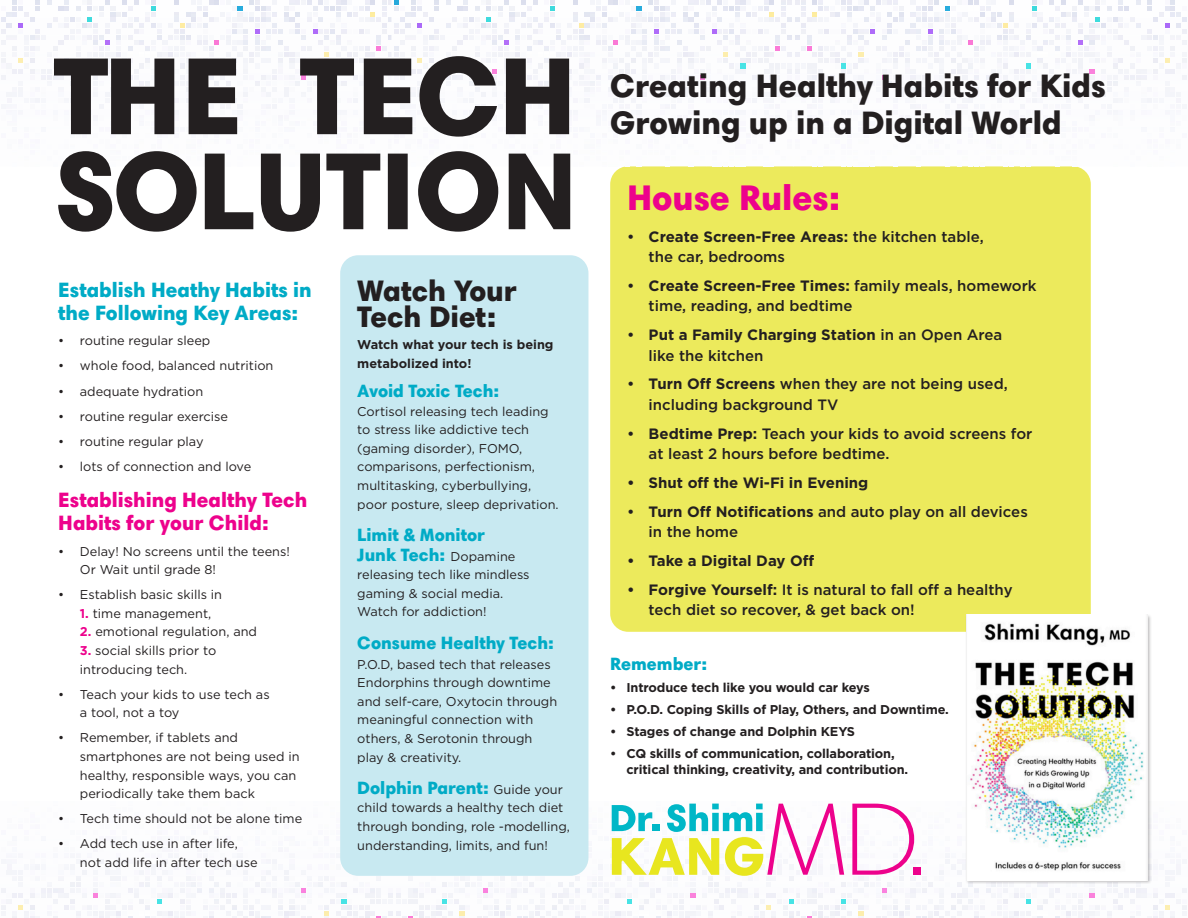
<style>
.page{position:relative;width:1188px;height:918px;background:#fff}
.page>*{position:absolute;margin:0;border:0;box-sizing:border-box;transform-origin:0 0}
.t1{font:900 36px "Harmonia Sans Std";color:#ed028c}
.t2{font:900 32.85px/36.3px "Harmonia Sans Std";color:#231f20}
.t3{font:900 30px "Harmonia Sans Std";color:#231f20}
.t4{font:900 21px "Harmonia Sans Std";color:#00abc6}
.t5{font:900 21px "Harmonia Sans Std";color:#ed028c}
.t6{font:900 18px/19.8px "Harmonia Sans Std";color:#00abc6}
.t7{font:500 15px/20.2px "Gotham";color:#231f20}
.t8{font:700 15px "Gotham";color:#231f20}
.t9{font:12.75px/18.6px "Gotham";color:#231f20}
.t10{font:700 12.75px/18.6px "Gotham";letter-spacing:-.01em;color:#231f20}
.s1{font-weight:700;color:#ed028c}
.s2{font-family:"Gotham";font-weight:400;font-size:12.75px;color:#231f20}
.s3{font-weight:700}
</style>
<div class="page">
<div style="left:340px;top:255px;width:248px;height:621px;background:#c8e9f1;border-radius:18px"></div>
<div style="left:610px;top:166px;width:481px;height:466px;background:#ecea5c;border-radius:18px"></div>
<svg style="left:1px;top:0;width:1185px;height:232px"></svg>
<svg style="left:1px;top:801px;width:1185px;height:117px"></svg>
<div style="left:914px;top:867px;width:7px;height:8px;background:#ed028c"></div>
<div style="left:965px;top:614px;width:186px;height:270px;background:#231f20;opacity:.3"></div>
<img style="left:967px;top:615px;width:180px;height:265px">
<p class="t4" style="left:58px;top:276px;width:255px">Establish Heathy Habits in</p>
<p class="t4" style="left:58px;top:300px;width:242px">the Following Key Areas:</p>
<p class="t9" style="left:58px;top:331px;width:154px">• routine regular sleep</p>
<p class="t9" style="left:58px;top:356px;width:217px">• whole food, balanced nutrition</p>
<p class="t9" style="left:58px;top:381px;width:147px">• adequate hydration</p>
<p class="t9" style="left:58px;top:407px;width:171px">• routine regular exercise</p>
<p class="t9" style="left:58px;top:432px;width:147px">• routine regular play</p>
<p class="t9" style="left:58px;top:457px;width:194px">• lots of connection and love</p>
<p class="t5" style="left:58px;top:487px;width:251px">Establishing Healthy Tech</p>
<p class="t5" style="left:58px;top:510px;width:212px">Habits for your Child:</p>
<p class="t9" style="left:80px;top:541px;width:212px;text-indent:-22px">• Delay! No screens until the teens!<br>Or Wait until grade 8!</p>
<p class="t9" style="left:58px;top:585px;width:165px">• Establish basic skills in</p>
<p class="t9" style="left:80px;top:604px;width:133px"><span class="s1">1.</span> time management,</p>
<p class="t9" style="left:80px;top:622px;width:179px"><span class="s1">2.</span> emotional regulation, and</p>
<p class="t9" style="left:80px;top:641px;width:138px"><span class="s1">3.</span> social skills prior to introducing tech.</p>
<p class="t9" style="left:80px;top:685px;width:191px;text-indent:-22px">• Teach your kids to use tech as a tool, not a toy</p>
<p class="t9" style="left:80px;top:728px;width:221px;text-indent:-22px">• Remember, if tablets and smartphones are not being used in healthy, responsible ways, you can periodically take them back</p>
<p class="t9" style="left:58px;top:809px;width:245px">• Tech time should not be alone time</p>
<p class="t9" style="left:80px;top:834px;width:179px;text-indent:-22px">• Add tech use in after life, not add life in after tech use</p>
<p class="t3" style="left:357px;top:271px;width:161px">Watch Your</p>
<p class="t3" style="left:357px;top:298px;width:141px">Tech Diet:</p>
<p class="t10" style="left:357px;top:335px;width:198px">Watch what your tech is being metabolized into!</p>
<p class="t6" style="left:357px;top:381px;width:144px">Avoid Toxic Tech:</p>
<p class="t9" style="left:357px;top:402px;width:203px">Cortisol releasing tech leading to stress like addictive tech (gaming disorder), FOMO, comparisons, perfectionism, multitasking, cyberbullying, poor posture, sleep deprivation.</p>
<p class="t6" style="left:357px;top:524px;width:160px">Limit &amp; Monitor<br>Junk Tech: <span class="s2">Dopamine</span></p>
<p class="t9" style="left:357px;top:565px;width:174px">releasing tech like mindless gaming &amp; social media.<br>Watch for addiction!</p>
<p class="t6" style="left:357px;top:632px;width:198px">Consume Healthy Tech:</p>
<p class="t9" style="left:357px;top:654px;width:201px">P.O.D, based tech that releases<br>Endorphins through downtime and self-care, Oxytocin through meaningful connection with others, &amp; Serotonin through play &amp; creativity.</p>
<p class="t6" style="left:357px;top:777px;width:207px">Dolphin Parent: <span class="s2">Guide your</span></p>
<p class="t9" style="left:357px;top:798px;width:214px">child towards a healthy tech diet through bonding, role -modelling, understanding, limits, and fun!</p>
<p class="t2" style="left:610px;top:67px;width:497px">Creating Healthy Habits for Kids<br>Growing up in a Digital World</p>
<p class="t1" style="left:627px;top:175px;width:215px">House Rules:</p>
<p class="t7" style="left:649px;top:226px;width:337px;text-indent:-22px">• <span class="s3">Create Screen-Free Areas:</span> the kitchen table, the car, bedrooms</p>
<p class="t7" style="left:649px;top:276px;width:390px;text-indent:-22px">• <span class="s3">Create Screen-Free Times:</span> family meals, homework time, reading, and bedtime</p>
<p class="t7" style="left:649px;top:325px;width:355px;text-indent:-22px">• <span class="s3">Put a Family Charging Station</span> in an Open Area like the kitchen</p>
<p class="t7" style="left:649px;top:374px;width:361px;text-indent:-22px">• <span class="s3">Turn Off Screens</span> when they are not being used, including background TV</p>
<p class="t7" style="left:649px;top:423px;width:385px;text-indent:-22px">• <span class="s3">Bedtime Prep:</span> Teach your kids to avoid screens for at least 2 hours before bedtime.</p>
<p class="t8" style="left:627px;top:472px;width:243px">• Shut off the Wi-Fi in Evening</p>
<p class="t7" style="left:649px;top:501px;width:381px;text-indent:-22px">• <span class="s3">Turn Off Notifications</span> and auto play on all devices in the home</p>
<p class="t8" style="left:627px;top:551px;width:189px">• Take a Digital Day Off</p>
<p class="t7" style="left:649px;top:579px;width:365px;text-indent:-22px"><span class="s3">• Forgive Yourself:</span> It is natural to fall off a healthy tech diet so recover, &amp; get back on!</p>
<p class="t6" style="left:610px;top:653px;width:99px">Remember:</p>
<p class="t10" style="left:610px;top:678px;width:261px">• Introduce tech like you would car keys</p>
<p class="t10" style="left:610px;top:700px;width:340px">• P.O.D. Coping Skills of Play, Others, and Downtime.</p>
<p class="t10" style="left:610px;top:722px;width:246px">• Stages of change and Dolphin KEYS</p>
<p class="t10" style="left:626px;top:746px;width:283px;line-height:15.6px;text-indent:-16px">• CQ skills of communication, collaboration, critical thinking, creativity, and contribution.</p>
</div>
